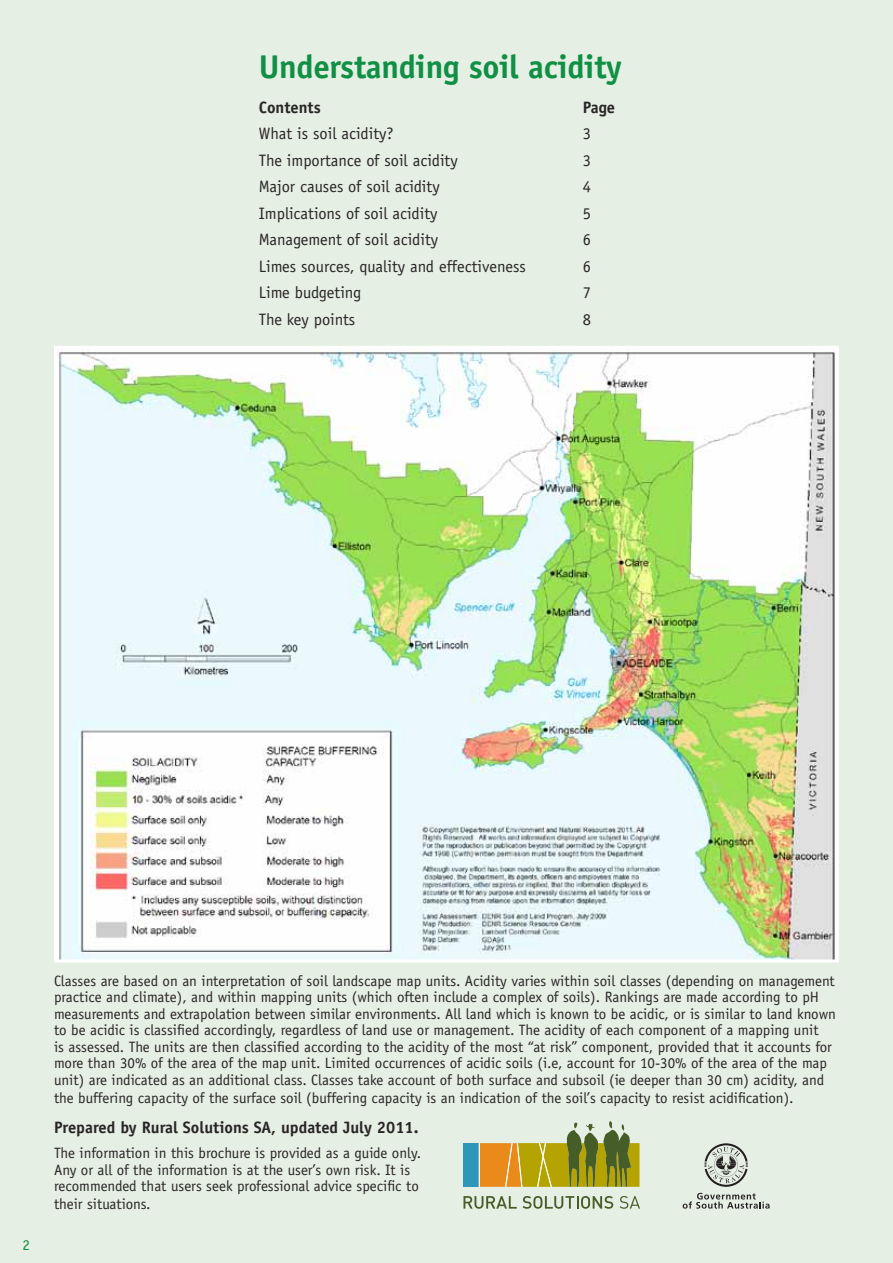
<style>
.page{position:relative;width:893px;height:1263px;background:#fff}
.page>*{position:absolute;margin:0;border:0;box-sizing:border-box;transform-origin:0 0}
.t1{font:700 33px "Officina Sans Std";letter-spacing:-.01em;color:#109045}
.t2{font:16.5px "Officina Sans Std";color:#282526}
.t3{font:700 16.5px "Officina Sans Std";color:#282526}
.t4{font:15px/16.5px "Officina Sans Std";color:#282526}
.t5{font:15px "Officina Sans Std";color:#109045}
</style>
<div class="page">
<div style="left:0;top:0;width:892px;height:1263px;background:#e6efe4"></div>
<img style="left:58px;top:350px;width:777px;height:608px">
<div style="left:54px;top:346px;width:785px;height:616px;border:3px solid #fff"></div>
<div style="left:463px;top:1143px;width:16px;height:44px;background:#2e96b8"></div>
<hr style="left:479px;top:1143px;width:1px;height:44px;background:#fff">
<svg style="left:480px;top:1121px;width:159px;height:66px"></svg>
<svg style="left:463px;top:1196px;width:54px;height:13px"></svg>
<svg style="left:523px;top:1196px;width:90px;height:13px"></svg>
<svg style="left:620px;top:1196px;width:20px;height:13px"></svg>
<svg style="left:683px;top:1193px;width:87px;height:16px"></svg>
<svg style="left:704px;top:1143px;width:44px;height:44px"></svg>
<h1 class="t1" style="left:259px;top:46px;width:365px">Understanding soil acidity</h1>
<p class="t3" style="left:259px;top:97px;width:64px">Contents</p>
<p class="t3" style="left:583px;top:97px;width:34px">Page</p>
<p class="t2" style="left:259px;top:124px;width:136px">What is soil acidity?</p>
<p class="t2" style="left:583px;top:124px;width:10px">3</p>
<p class="t2" style="left:259px;top:151px;width:200px">The importance of soil acidity</p>
<p class="t2" style="left:583px;top:151px;width:10px">3</p>
<p class="t2" style="left:259px;top:177px;width:182px">Major causes of soil acidity</p>
<p class="t2" style="left:583px;top:177px;width:10px">4</p>
<p class="t2" style="left:259px;top:204px;width:180px">Implications of soil acidity</p>
<p class="t2" style="left:583px;top:204px;width:10px">5</p>
<p class="t2" style="left:259px;top:230px;width:181px">Management of soil acidity</p>
<p class="t2" style="left:583px;top:230px;width:10px">6</p>
<p class="t2" style="left:259px;top:257px;width:269px">Limes sources, quality and effectiveness</p>
<p class="t2" style="left:583px;top:257px;width:10px">6</p>
<p class="t2" style="left:259px;top:283px;width:104px">Lime budgeting</p>
<p class="t2" style="left:583px;top:283px;width:10px">7</p>
<p class="t2" style="left:259px;top:310px;width:98px">The key points</p>
<p class="t2" style="left:583px;top:310px;width:10px">8</p>
<p class="t5" style="left:22px;top:1236px;width:9px">2</p>
<p class="t4" style="left:54px;top:972px;width:783px">Classes are based on an interpretation of soil landscape map units. Acidity varies within soil classes (depending on management practice and climate), and within mapping units (which often include a complex of soils). Rankings are made according to pH measurements and extrapolation between similar environments. All land which is known to be acidic, or is similar to land known to be acidic is classified accordingly, regardless of land use or management. The acidity of each component of a mapping unit<br>is assessed. The units are then classified according to the acidity of the most “at risk” component, provided that it accounts for more than 30% of the area of the map unit. Limited occurrences of acidic soils (i.e, account for 10-30% of the area of the map unit) are indicated as an additional class. Classes take account of both surface and subsoil (ie deeper than 30 cm) acidity, and</p>
<p class="t4" style="left:54px;top:1089px;width:741px">the buffering capacity of the surface soil (buffering capacity is an indication of the soil’s capacity to resist acidification).</p>
<p class="t3" style="left:54px;top:1117px;width:366px">Prepared by Rural Solutions SA, updated July 2011.</p>
<p class="t4" style="left:54px;top:1145px;width:369px">The information in this brochure is provided as a guide only.<br>Any or all of the information is at the user’s own risk. It is recommended that users seek professional advice specific to</p>
<p class="t4" style="left:54px;top:1196px;width:98px">their situations.</p>
</div>
